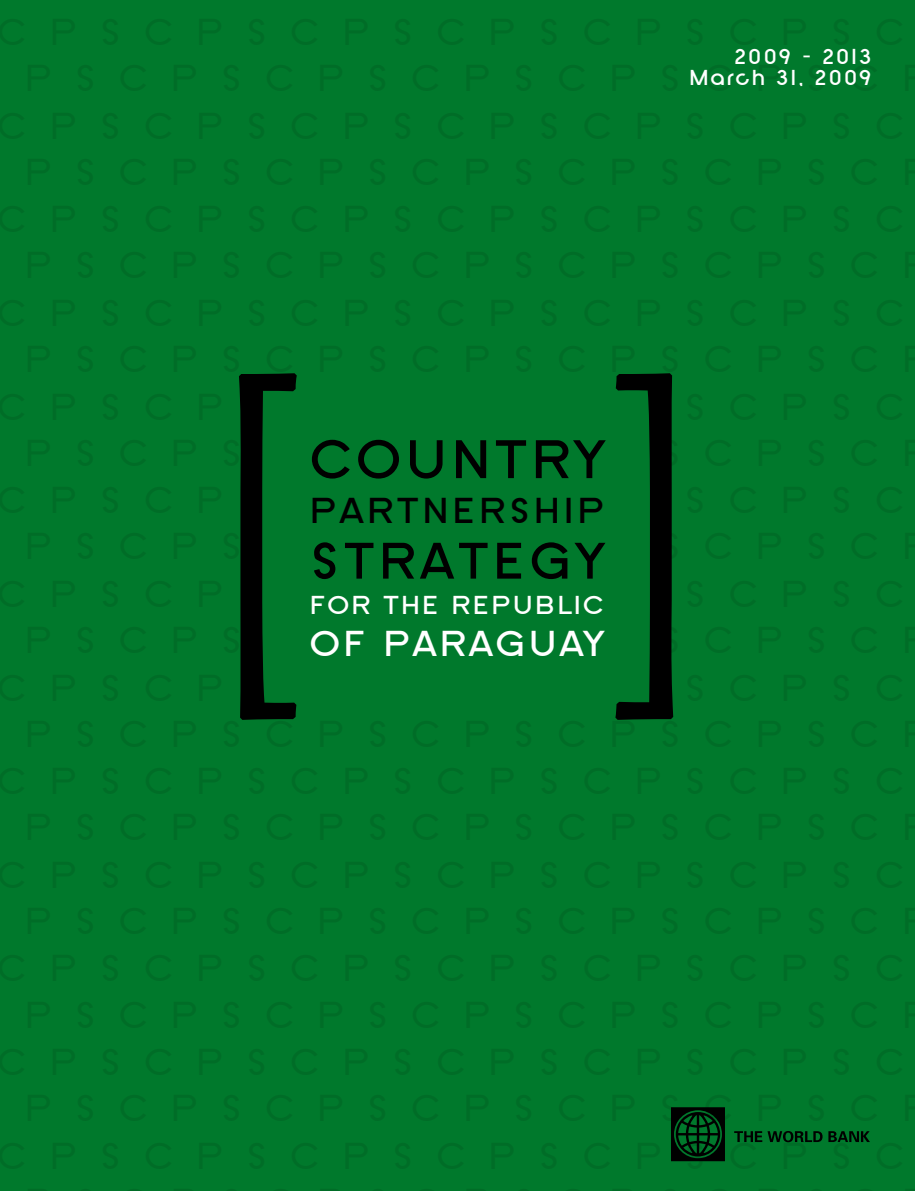
<style>
.page{position:relative;width:915px;height:1191px;background:#fff}
.page>*{position:absolute;margin:0;border:0;box-sizing:border-box;transform-origin:0 0}
.t1{font:700 55.5px "SF New Republic";letter-spacing:.08em;color:#000;scale:1.05 1}
.t2{font:700 52.5px "SF New Republic";letter-spacing:.085em;color:#000;scale:1.05 1}
.t3{font:700 37.5px "SF New Republic";letter-spacing:.095em;color:#000;scale:1.05 1}
.t4{font:700 37.5px "SF New Republic";letter-spacing:.08em;color:#fff;scale:1.05 1}
.t5{font:700 27px "SF New Republic";letter-spacing:.08em;color:#fff;scale:1.05 1}
.t6{font:700 22.5px/21px "SF New Republic";letter-spacing:.07em;color:#fff;text-align:right;scale:1.05 1}
</style>
<div class="page">
<div style="left:0;top:0;width:914px;height:1191px;background:#00792c"></div>
<svg style="left:239px;top:373px;width:57px;height:347px"></svg>
<svg style="left:615px;top:373px;width:58px;height:347px"></svg>
<svg style="left:671px;top:1107px;width:53px;height:54px"></svg>
<svg style="left:734px;top:1131px;width:88px;height:11px"></svg>
<svg style="left:828px;top:1131px;width:41px;height:11px"></svg>
<p class="t6" style="left:689px;top:47px;width:175px">2009 - 2013<br>March 31, 2009</p>
<h1 class="t1" style="left:310px;top:429px;width:281px">COUNTRY</h1>
<h3 class="t3" style="left:310px;top:490px;width:281px">PARTNERSHIP</h3>
<h2 class="t2" style="left:310px;top:532px;width:281px">STRATEGY</h2>
<p class="t5" style="left:310px;top:590px;width:281px">FOR THE REPUBLIC</p>
<h3 class="t4" style="left:310px;top:623px;width:281px">OF PARAGUAY</h3>
</div>
